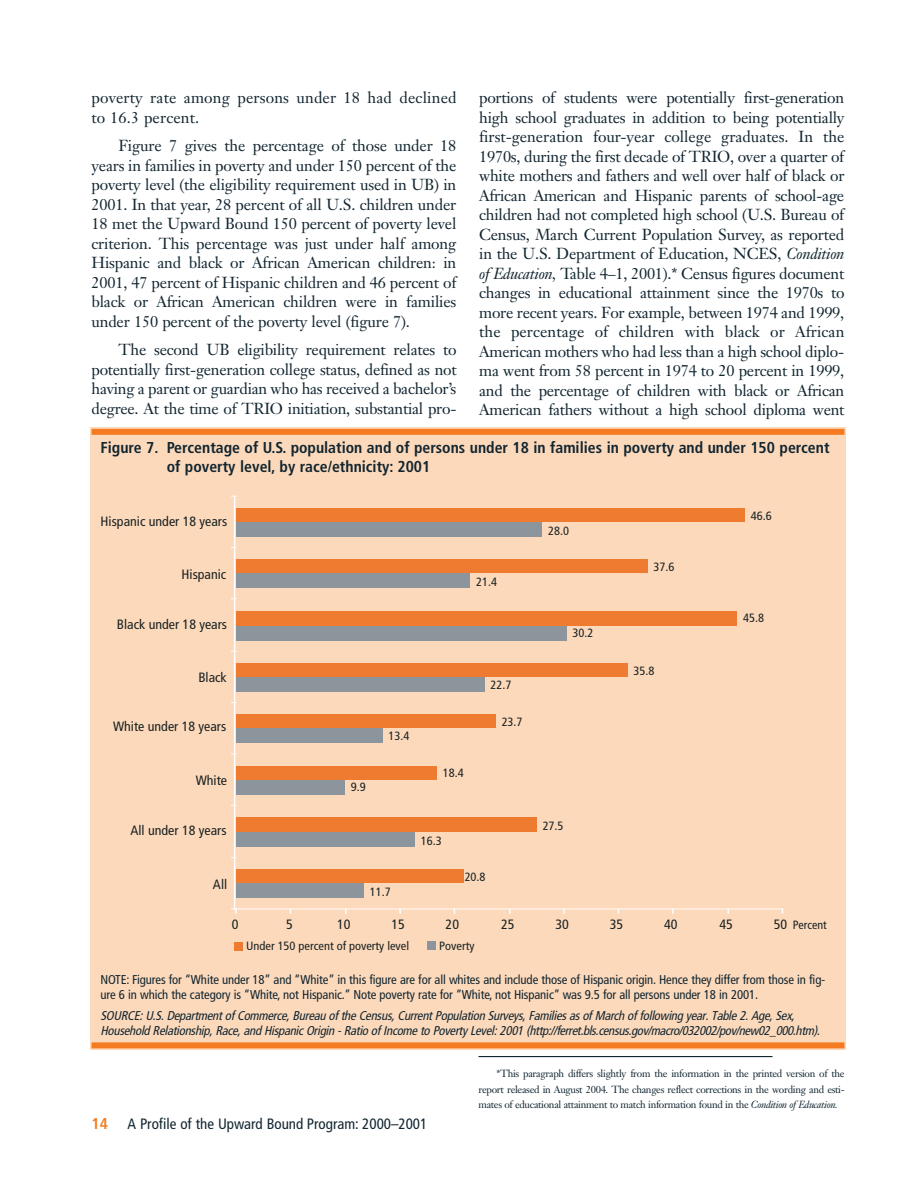
<style>
.page{position:relative;width:918px;height:1188px;background:#fff}
.page>*{position:absolute;margin:0;border:0;box-sizing:border-box;transform-origin:0 0}
.t1{font:15.75px/19.5px "Janson Text";letter-spacing:-.01em;color:#112530;text-align:justify}
.t2{font:700 condensed 15.75px/19.5px "Frutiger";color:#112530}
.t3{font:15.75px/19.5px "Janson Text";letter-spacing:.01em;color:#112530}
.t4{font:condensed 15px "Frutiger";color:#112530}
.t5{font:condensed 13.5px "Frutiger";color:#192222;scale:1.04 1}
.t6{font:italic condensed 12.75px/15px "Frutiger";letter-spacing:-.02em;color:#112530}
.t7{font:condensed 12.75px/15px "Frutiger";letter-spacing:-.01em;color:#112530}
.t8{font:condensed 12px "Frutiger";color:#192222;scale:1.04 1}
.t9{font:condensed 12px "Frutiger";color:#192222}
.t10{font:10.2px/15.8px "Janson Text";letter-spacing:-.03em;color:#112530;text-align:justify}
.s1{font-style:italic}
.s2{font-weight:700;font-size:15.75px;color:#f47b21}
</style>
<div class="page">
<div style="left:90px;top:427px;width:756px;height:623px;background:#fdd9bb"></div>
<div style="left:92px;top:429px;width:752px;height:6px;background:#f47b21"></div>
<div style="left:92px;top:1042px;width:752px;height:6px;background:#f47b21"></div>
<hr style="left:234px;top:496px;width:1px;height:413px;background:#fff">
<div style="left:236px;top:883px;width:128px;height:15px;background:#8c959c"></div>
<div style="left:236px;top:832px;width:179px;height:15px;background:#8c959c"></div>
<div style="left:236px;top:780px;width:109px;height:15px;background:#8c959c"></div>
<div style="left:236px;top:728px;width:146px;height:15px;background:#8c959c"></div>
<div style="left:236px;top:677px;width:248px;height:15px;background:#8c959c"></div>
<div style="left:236px;top:626px;width:330px;height:15px;background:#8c959c"></div>
<div style="left:236px;top:573px;width:234px;height:15px;background:#8c959c"></div>
<div style="left:236px;top:522px;width:306px;height:15px;background:#8c959c"></div>
<div style="left:236px;top:869px;width:227px;height:14px;background:#ef7b31"></div>
<div style="left:236px;top:817px;width:300px;height:15px;background:#ef7b31"></div>
<div style="left:236px;top:766px;width:201px;height:14px;background:#ef7b31"></div>
<div style="left:236px;top:714px;width:259px;height:14px;background:#ef7b31"></div>
<div style="left:236px;top:663px;width:391px;height:14px;background:#ef7b31"></div>
<div style="left:236px;top:611px;width:501px;height:15px;background:#ef7b31"></div>
<div style="left:236px;top:559px;width:411px;height:14px;background:#ef7b31"></div>
<div style="left:236px;top:508px;width:509px;height:14px;background:#ef7b31"></div>
<hr style="left:236px;top:908px;width:547px;height:2px;background:#fff">
<svg style="left:232px;top:908px;width:5px;height:5px"></svg>
<div style="left:427px;top:941px;width:9px;height:9px;background:#8c959c"></div>
<div style="left:234px;top:942px;width:9px;height:8px;background:#ef7b31"></div>
<hr style="left:478px;top:1056px;width:294px;height:1px;background:#112530">
<p class="t1" style="left:479px;top:90px;width:367px">portions of students were potentially first-generation high school graduates in addition to being potentially first-generation four-year college graduates. In the 1970s, during the first decade of TRIO, over a quarter of white mothers and fathers and well over half of black or African American and Hispanic parents of school-age children had not completed high school (U.S. Bureau of Census, March Current Population Survey, as reported in the U.S. Department of Education, NCES, <span class="s1">Condition of Education,</span> Table 4–1, 2001).* Census figures document changes in educational attainment since the 1970s to more recent years. For example, between 1974 and 1999, the percentage of children with black or African American mothers who had less than a high school diplo&shy;ma went from 58 percent in 1974 to 20 percent in 1999, and the percentage of children with black or African American fathers without a high school diploma went</p>
<p class="t2" style="left:167px;top:439px;width:664px;text-indent:-66px">Figure 7. Percentage of U.S. population and of persons under 18 in families in poverty and under 150 percent of poverty level, by race/ethnicity: 2001</p>
<p class="t3" style="left:92px;top:90px;width:367px">poverty rate among persons under 18 had declined to 16.3 percent.</p>
<p class="t1" style="left:92px;top:138px;width:366px;text-indent:27px">Figure 7 gives the percentage of those under 18 years in families in poverty and under 150 percent of the poverty level (the eligibility requirement used in UB) in 2001. In that year, 28 percent of all U.S. children under 18 met the Upward Bound 150 percent of poverty level criterion. This percentage was just under half among Hispanic and black or African American children: in 2001, 47 percent of Hispanic children and 46 percent of black or African American children were in families under 150 percent of the poverty level (figure 7).</p>
<p class="t1" style="left:92px;top:342px;width:367px;text-indent:27px">The second UB eligibility requirement relates to potentially first-generation college status, defined as not having a parent or guardian who has received a bachelor’s degree. At the time of TRIO initiation, substantial pro-</p>
<p class="t5" style="left:101px;top:515px;width:123px">Hispanic under 18 years</p>
<p class="t8" style="left:548px;top:526px;width:22px">28.0</p>
<p class="t8" style="left:751px;top:511px;width:22px">46.6</p>
<p class="t5" style="left:182px;top:568px;width:45px">Hispanic</p>
<p class="t8" style="left:476px;top:577px;width:22px">21.4</p>
<p class="t8" style="left:653px;top:562px;width:22px">37.6</p>
<p class="t5" style="left:117px;top:619px;width:108px">Black under 18 years</p>
<p class="t8" style="left:573px;top:628px;width:22px">30.2</p>
<p class="t8" style="left:743px;top:613px;width:22px">45.8</p>
<p class="t5" style="left:198px;top:672px;width:29px">Black</p>
<p class="t8" style="left:491px;top:680px;width:22px">22.7</p>
<p class="t8" style="left:634px;top:666px;width:22px">35.8</p>
<p class="t5" style="left:113px;top:721px;width:110px">White under 18 years</p>
<p class="t8" style="left:389px;top:731px;width:22px">13.4</p>
<p class="t8" style="left:502px;top:717px;width:22px">23.7</p>
<p class="t5" style="left:196px;top:775px;width:32px">White</p>
<p class="t8" style="left:351px;top:782px;width:16px">9.9</p>
<p class="t8" style="left:443px;top:768px;width:22px">18.4</p>
<p class="t5" style="left:130px;top:824px;width:94px">All under 18 years</p>
<p class="t8" style="left:421px;top:836px;width:22px">16.3</p>
<p class="t8" style="left:543px;top:821px;width:22px">27.5</p>
<p class="t5" style="left:213px;top:879px;width:15px">All</p>
<p class="t8" style="left:370px;top:887px;width:22px">11.7</p>
<p class="t8" style="left:465px;top:872px;width:22px">20.8</p>
<p class="t5" style="left:232px;top:918px;width:8px">0</p>
<p class="t5" style="left:286px;top:918px;width:8px">5</p>
<p class="t5" style="left:337px;top:918px;width:14px">10</p>
<p class="t5" style="left:391px;top:918px;width:14px">15</p>
<p class="t5" style="left:446px;top:918px;width:14px">20</p>
<p class="t5" style="left:501px;top:918px;width:14px">25</p>
<p class="t5" style="left:555px;top:918px;width:14px">30</p>
<p class="t5" style="left:610px;top:918px;width:14px">35</p>
<p class="t5" style="left:664px;top:918px;width:14px">40</p>
<p class="t5" style="left:720px;top:918px;width:14px">45</p>
<p class="t5" style="left:774px;top:918px;width:14px">50</p>
<p class="t9" style="left:793px;top:920px;width:35px">Percent</p>
<p class="t8" style="left:246px;top:941px;width:158px">Under 150 percent of poverty level</p>
<p class="t8" style="left:439px;top:941px;width:35px">Poverty</p>
<p class="t7" style="left:100px;top:973px;width:726px">NOTE: Figures for “White under 18” and “White” in this figure are for all whites and include those of Hispanic origin. Hence they differ from those in fig&shy;ure 6 in which the category is “White, not Hispanic.” Note poverty rate for “White, not Hispanic” was 9.5 for all persons under 18 in 2001.</p>
<p class="t6" style="left:100px;top:1009px;width:724px">SOURCE:U.S.Departmentof Commerce,Bureau of the Census,CurrentPopulation Surveys,Familiesasof March of following year.Table 2.Age,Sex,<br>Household Relationship,Race,and HispanicOrigin -Ratio of Income to Poverty Level:2001 (http://ferret.bls.census.gov/macro/032002/pov/new02_000.htm).</p>
<p class="t4" style="left:92px;top:1118px;width:337px"><span class="s2">14</span> A Profile of the Upward Bound Program: 2000–2001</p>
<p class="t10" style="left:478px;top:1067px;width:368px;text-indent:18px">*This paragraph differs slightly from the information in the printed version of the report released in August 2004. The changes reflect corrections in the wording and esti&shy;mates of educational attainment to match information found in the <span class="s1">Condition of Education.</span></p>
</div>
